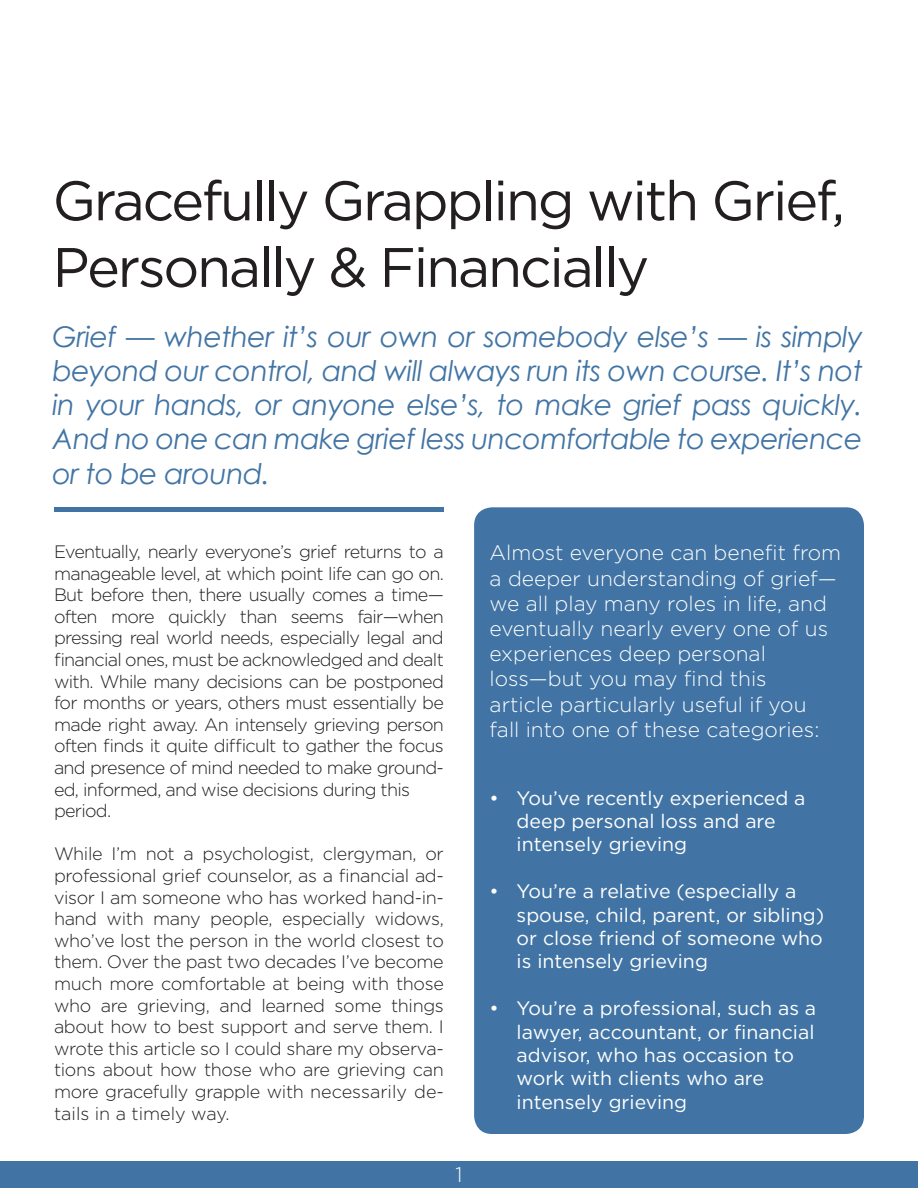
<style>
.page{position:relative;width:918px;height:1188px;background:#fff}
.page>*{position:absolute;margin:0;border:0;box-sizing:border-box;transform-origin:0 0}
.t1{font:55.5px/66.6px "Gotham";letter-spacing:-.04em;color:#231f20}
.t2{font:italic 28.5px/34.2px "Century Gothic";letter-spacing:-.02em;color:#4174a4;text-align:justify}
.t3{font:300 21px/25.2px "Gotham";color:#fff}
.t4{font:19.5px/23.4px "Gotham";color:#fff}
.t5{font:300 18px/21.6px "Gotham";letter-spacing:-.04em;color:#231f20;text-align:justify}
</style>
<div class="page">
<div style="left:0;top:1161px;width:918px;height:27px;background:#4174a4"></div>
<div style="left:474px;top:507px;width:390px;height:627px;background:#4174a4;border-radius:18px"></div>
<div style="left:54px;top:507px;width:390px;height:5px;background:#4174a4"></div>
<p class="t1" style="left:52px;top:166px;width:794px">Gracefully Grappling with Grief,<br>Personally &amp; Financially</p>
<p class="t2" style="left:52px;top:319px;width:812px">Grief — whether it’s our own or somebody else’s — is simply beyond our control, and will always run its own course. It’s not in your hands, or anyone else’s, to make grief pass quickly.<br>And no one can make grief less uncomfortable to experience or to be around.</p>
<p class="t5" style="left:54px;top:540px;width:391px">Eventually, nearly everyone’s grief returns to a manageable level, at which point life can go on.<br>But before then, there usually comes a time— often more quickly than seems fair—when pressing real world needs, especially legal and financial ones, must be acknowledged and dealt with. While many decisions can be postponed for months or years, others must essentially be made right away. An intensely grieving person often finds it quite difficult to gather the focus and presence of mind needed to make ground&shy;ed, informed, and wise decisions during this</p>
<p class="t5" style="left:54px;top:799px;width:59px">period.</p>
<p class="t5" style="left:54px;top:843px;width:391px">While I’m not a psychologist, clergyman, or professional grief counselor, as a financial ad&shy;visor I am someone who has worked hand-in&shy;hand with many people, especially widows, who’ve lost the person in the world closest to them. Over the past two decades I’ve become much more comfortable at being with those who are grieving, and learned some things about how to best support and serve them. I wrote this article so I could share my observa&shy;tions about how those who are grieving can more gracefully grapple with necessarily de&shy;tails in a timely way.</p>
<p class="t3" style="left:455px;top:1161px;width:9px">1</p>
<p class="t3" style="left:490px;top:540px;width:353px">Almost everyone can benefit from a deeper understanding of grief— we all play many roles in life, and eventually nearly every one of us experiences deep personal</p>
<p class="t3" style="left:490px;top:666px;width:279px">loss—but you may find this</p>
<p class="t3" style="left:490px;top:691px;width:318px">article particularly useful if you</p>
<p class="t3" style="left:490px;top:716px;width:331px">fall into one of these categories:</p>
<p class="t4" style="left:517px;top:786px;width:290px;text-indent:-27px">• You’ve recently experienced a deep personal loss and are intensely grieving</p>
<p class="t4" style="left:517px;top:879px;width:309px;text-indent:-27px">• You’re a relative (especially a spouse, child, parent, or sibling) or close friend of someone who is intensely grieving</p>
<p class="t4" style="left:517px;top:996px;width:301px;text-indent:-27px">• You’re a professional, such as a lawyer, accountant, or financial advisor, who has occasion to work with clients who are intensely grieving</p>
</div>
